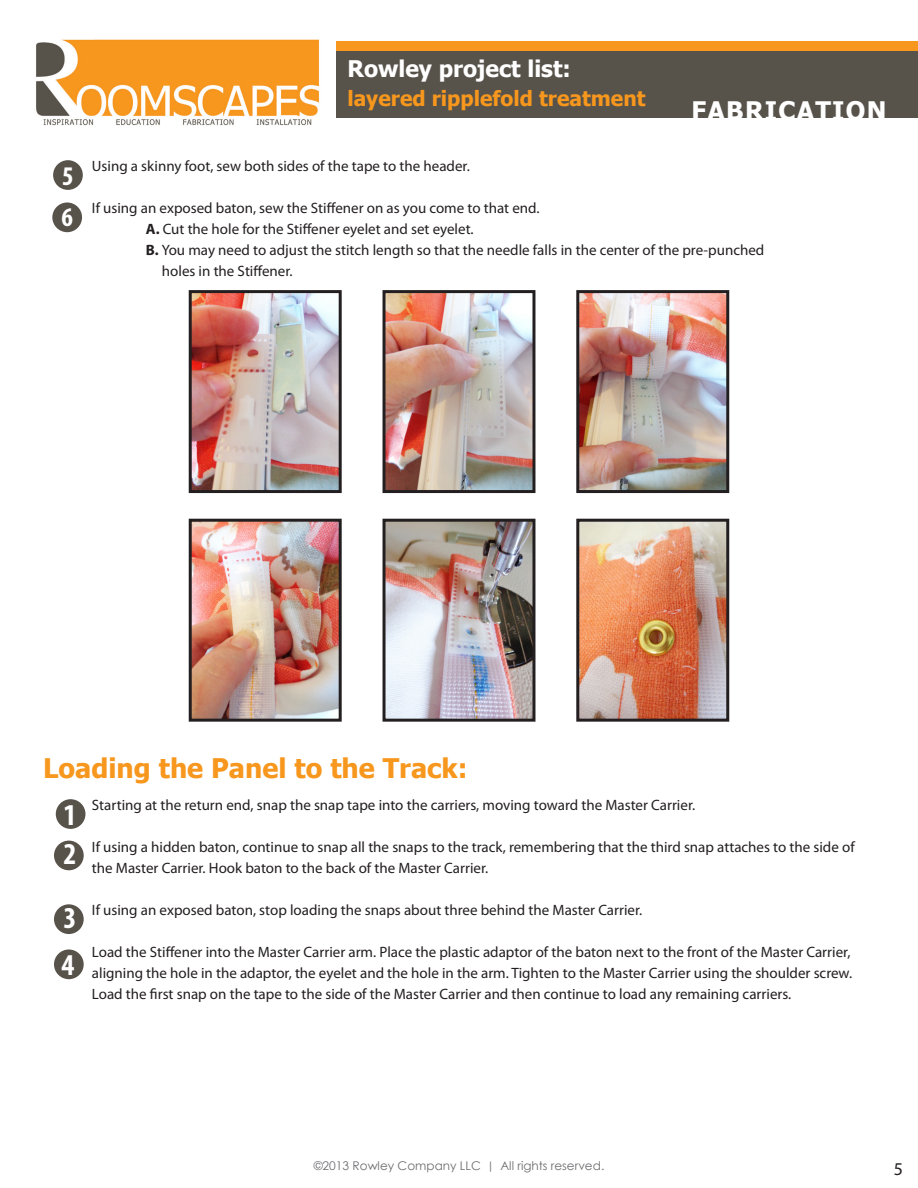
<style>
.page{position:relative;width:918px;height:1188px;background:#fff}
.page>*{position:absolute;margin:0;border:0;box-sizing:border-box;transform-origin:0 0}
.t1{font:700 condensed 30.45px "Myriad Pro";color:#fff}
.t2{font:700 27px "Tahoma";color:#f7971d}
.t3{font:700 condensed 27px "Myriad Pro";color:#fff}
.t4{font:700 25.5px "Tahoma";letter-spacing:.05em;color:#fff}
.t5{font:700 22.8px "Tahoma";color:#fff}
.t6{font:700 21px "Tahoma";color:#f7971d}
.t7{font:18px "Myriad Pro";color:#231f20}
.t8{font:15px/21px "Myriad Pro";color:#231f20}
.t9{font:12px "Century Gothic";color:#6c6d70}
.s1{font-weight:700}
.s2{font-family:"Tw Cen"}
</style>
<div class="page">
<div style="left:337px;top:41px;width:581px;height:77px;background:#57524a"></div>
<img style="left:36px;top:39px;width:284px;height:87px">
<div style="left:337px;top:41px;width:581px;height:10px;background:#f7971d"></div>
<div style="left:53px;top:160px;width:30px;height:30px;background:#57524a;border-radius:50%"></div>
<div style="left:52px;top:202px;width:30px;height:30px;background:#57524a;border-radius:50%"></div>
<div style="left:56px;top:799px;width:29px;height:30px;background:#57524a;border-radius:50%"></div>
<div style="left:54px;top:841px;width:30px;height:29px;background:#57524a;border-radius:50%"></div>
<div style="left:54px;top:904px;width:30px;height:30px;background:#57524a;border-radius:50%"></div>
<img style="left:193px;top:294px;width:145px;height:195px">
<div style="left:189px;top:290px;width:153px;height:203px;border:3px solid #231f20"></div>
<img style="left:387px;top:294px;width:144px;height:195px">
<div style="left:383px;top:290px;width:152px;height:203px;border:3px solid #231f20"></div>
<img style="left:580px;top:294px;width:145px;height:195px">
<div style="left:576px;top:290px;width:153px;height:203px;border:3px solid #231f20"></div>
<img style="left:193px;top:523px;width:145px;height:195px">
<div style="left:189px;top:519px;width:153px;height:203px;border:3px solid #231f20"></div>
<img style="left:387px;top:523px;width:144px;height:195px">
<div style="left:383px;top:519px;width:152px;height:203px;border:3px solid #231f20"></div>
<img style="left:580px;top:523px;width:145px;height:195px">
<div style="left:576px;top:519px;width:153px;height:203px;border:3px solid #231f20"></div>
<div style="left:54px;top:950px;width:30px;height:29px;background:#57524a;border-radius:50%"></div>
<p class="t3" style="left:62px;top:159px;width:13px">5</p>
<p class="t3" style="left:61px;top:200px;width:13px">6</p>
<p class="t5" style="left:347px;top:53px;width:225px">Rowley project list:</p>
<p class="t6" style="left:347px;top:83px;width:300px">layered ripplefold treatment</p>
<p class="t4" style="left:691px;top:92px;width:197px">FABRICATION</p>
<p class="t8" style="left:92px;top:156px;width:379px">Using a skinny foot, sew both sides of the tape to the header.</p>
<p class="t8" style="left:92px;top:198px;width:449px">If using an exposed baton, sew the Stiffener on as you come to that end.</p>
<p class="t8" style="left:146px;top:219px;width:329px"><span class="s1">A.</span> Cut the hole for the Stiffener eyelet and set eyelet.</p>
<p class="t8" style="left:162px;top:240px;width:604px;text-indent:-16px"><span class="s1">B.</span> You may need to adjust the stitch length so that the needle falls in the center of the pre-punched holes in the Stiffener.</p>
<p class="t2" style="left:43px;top:750px;width:426px">Loading the Panel to the Track:</p>
<p class="t1" style="left:64px;top:796px;width:14px">1</p>
<p class="t1" style="left:64px;top:835px;width:14px">2</p>
<p class="t1" style="left:64px;top:899px;width:14px">3</p>
<p class="t1" style="left:62px;top:945px;width:14px">4</p>
<p class="t8" style="left:92px;top:795px;width:605px">Starting at the return end, snap the snap tape into the carriers, moving toward the Master Carrier.</p>
<p class="t8" style="left:92px;top:837px;width:764px">If using a hidden baton, continue to snap all the snaps to the track, remembering that the third snap attaches to the side of the Master Carrier. Hook baton to the back of the Master Carrier.</p>
<p class="t8" style="left:92px;top:900px;width:552px">If using an exposed baton, stop loading the snaps about three behind the Master Carrier.</p>
<p class="t8" style="left:92px;top:942px;width:762px;text-align:justify">Load the Stiffener into the Master Carrier arm. Place the plastic adaptor of the baton next to the front of the Master Carrier, aligning the hole in the adaptor, the eyelet and the hole in the arm. Tighten to the Master Carrier using the shoulder screw.<br>Load the first snap on the tape to the side of the Master Carrier and then continue to load any remaining carriers.</p>
<p class="t9" style="left:314px;top:1157px;width:292px">©2013 Rowley Company LLC <span class="s2">|</span> All rights reserved.</p>
<p class="t7" style="left:894px;top:1158px;width:11px">5</p>
</div>
